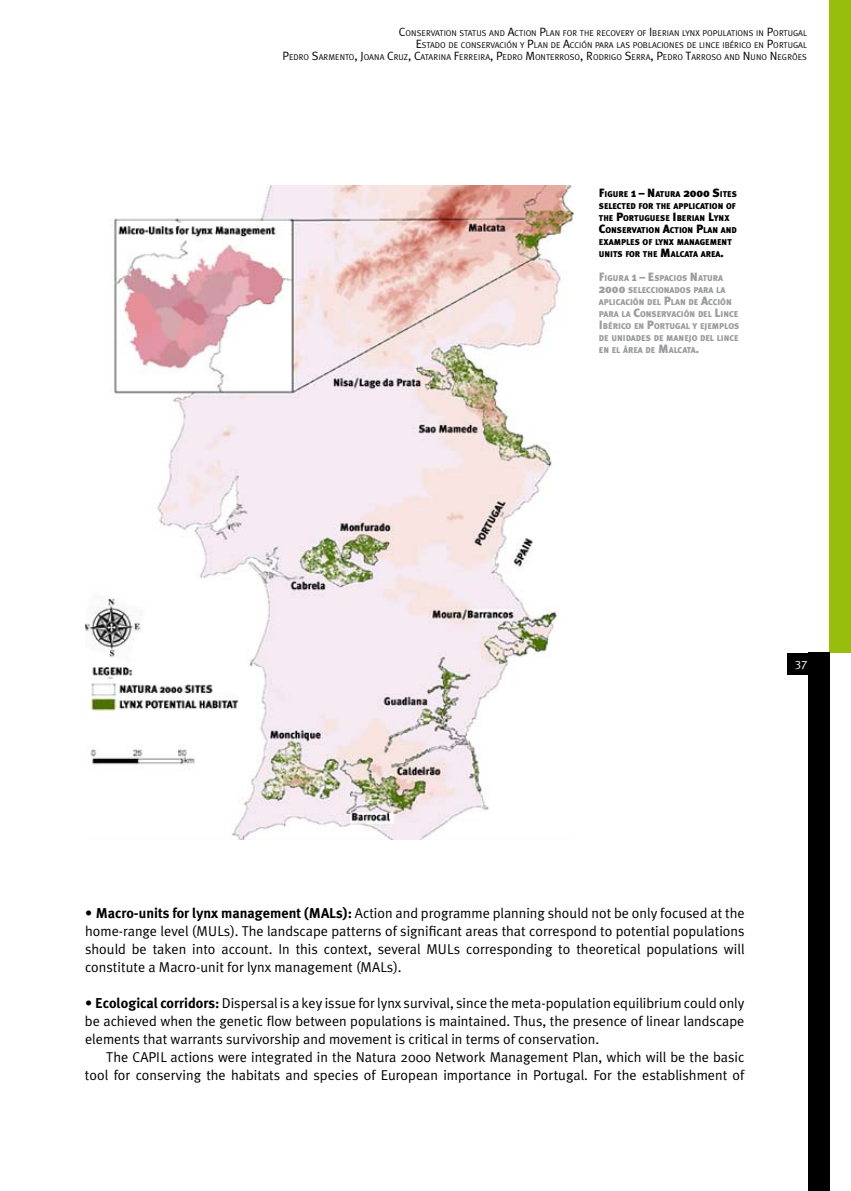
<style>
.page{position:relative;width:851px;height:1191px;background:#fff}
.page>*{position:absolute;margin:0;border:0;box-sizing:border-box;transform-origin:0 0}
.t1{font:14.25px/18px "Meta Plus Normal";color:#000;text-align:justify}
.t2{font:12px "Meta Plus Normal";color:#fff}
.t3{font:8.4px/12px "Meta Plus Normal";color:#000;text-align:right}
.t4{font:900 8.4px/12px "Meta Plus";color:#9c9d9f}
.t5{font:900 8.4px/12px "Meta Plus";color:#000}
.s1{font-size:12px}
.s2{font-family:"Meta Plus";font-weight:700}
</style>
<div class="page">
<div style="left:829px;top:0;width:21px;height:653px;background:#97be0d"></div>
<div style="left:787px;top:653px;width:21px;height:21px;background:#000"></div>
<div style="left:808px;top:653px;width:21px;height:538px;background:#000"></div>
<img style="left:85px;top:185px;width:488px;height:654px">
<p class="t3" style="left:282px;top:27px;width:526px"><span class="s1">C</span>ONSERVATION STATUS AND <span class="s1">A</span>CTION <span class="s1">P</span>LAN FOR THE RECOVERY OF <span class="s1">I</span>BERIAN LYNX POPULATIONS I N <span class="s1">P</span>ORTUGAL<br><span class="s1">E</span>STADO DE CONSERVACIÓN Y <span class="s1">P</span>LAN DE <span class="s1">A</span>CCIÓN PARA LAS POBLACIONES DE LI NCE I BÉRICO EN <span class="s1">P</span>ORTUGAL<br><span class="s1">P</span>EDRO <span class="s1">S</span>ARMENTO<span class="s1">, J</span>OANA <span class="s1">C</span>RUZ<span class="s1">, C</span>ATARI NA <span class="s1">F</span>ERREI RA<span class="s1">, P</span>EDRO <span class="s1">M</span>ONTERROSO<span class="s1">, R</span>ODRIGO <span class="s1">S</span>ERRA<span class="s1">, P</span>EDRO <span class="s1">T</span>ARROSO AND <span class="s1">N</span> UNO <span class="s1">N</span> EGRÕES</p>
<p class="t5" style="left:598px;top:188px;width:139px"><span class="s1">F</span>IGURE <span class="s1">1 – N</span>ATURA <span class="s1">2000 S</span>ITES<br>SELECTED FOR THE APPLICATION OF<br>THE <span class="s1">P</span>ORTUGUESE <span class="s1">I</span> BERIAN <span class="s1">L</span>YNX<br><span class="s1">C</span>ONSERVATION <span class="s1">A</span>CTION <span class="s1">P</span>LAN AN D<br>EXAMPLES OF LYNX MANAGEMENT<br>UN ITS FOR THE <span class="s1">M</span>ALCATA AREA<span class="s1">.</span></p>
<p class="t4" style="left:598px;top:272px;width:141px"><span class="s1">F</span>IGURA <span class="s1">1 – E</span>SPACIOS <span class="s1">N</span>ATURA<br><span class="s1">2000</span> SELECCIONADOS PARA LA<br>APLICACIÓN DEL <span class="s1">P</span>LAN DE <span class="s1">A</span>CCIÓN<br>PARA LA <span class="s1">C</span>ONSERVACIÓN DEL <span class="s1">L</span>INCE<br><span class="s1">I</span> BÉRICO EN <span class="s1">P</span>ORTUGAL Y EJEMPLOS<br>DE UN IDADES DE MAN EJO DEL LINCE<br>EN EL ÁREA DE <span class="s1">M</span>ALCATA<span class="s1">.</span></p>
<p class="t2" style="left:794px;top:655px;width:14px">37</p>
<p class="t1" style="left:85px;top:904px;width:661px">• <span class="s2">Macro-units for lynx management (MALs):</span> Action and programme planning should not be only focused at the home-range level (MULs). The landscape patterns of significant areas that correspond to potential populations should be taken into account. In this context, several MULs corresponding to theoretical populations will constitute a Macro-unit for lynx management (MALs).</p>
<p class="t1" style="left:85px;top:994px;width:661px">• <span class="s2">Ecological corridors:</span>Dispersal is a key issue forlynx survival, since themeta-population equilibriumcould only be achieved when the genetic flow between populations is maintained. Thus, the presence of linear landscape elements that warrants survivorship and movement is critical in terms of conservation.</p>
<p class="t1" style="left:85px;top:1048px;width:661px;text-align:right">The CAPIL actions were integrated in the N atura 2000 N etwork Management Plan, which will be the basic tool for conserving the habitats and species of European importance in Portugal. For the establishment of</p>
</div>
